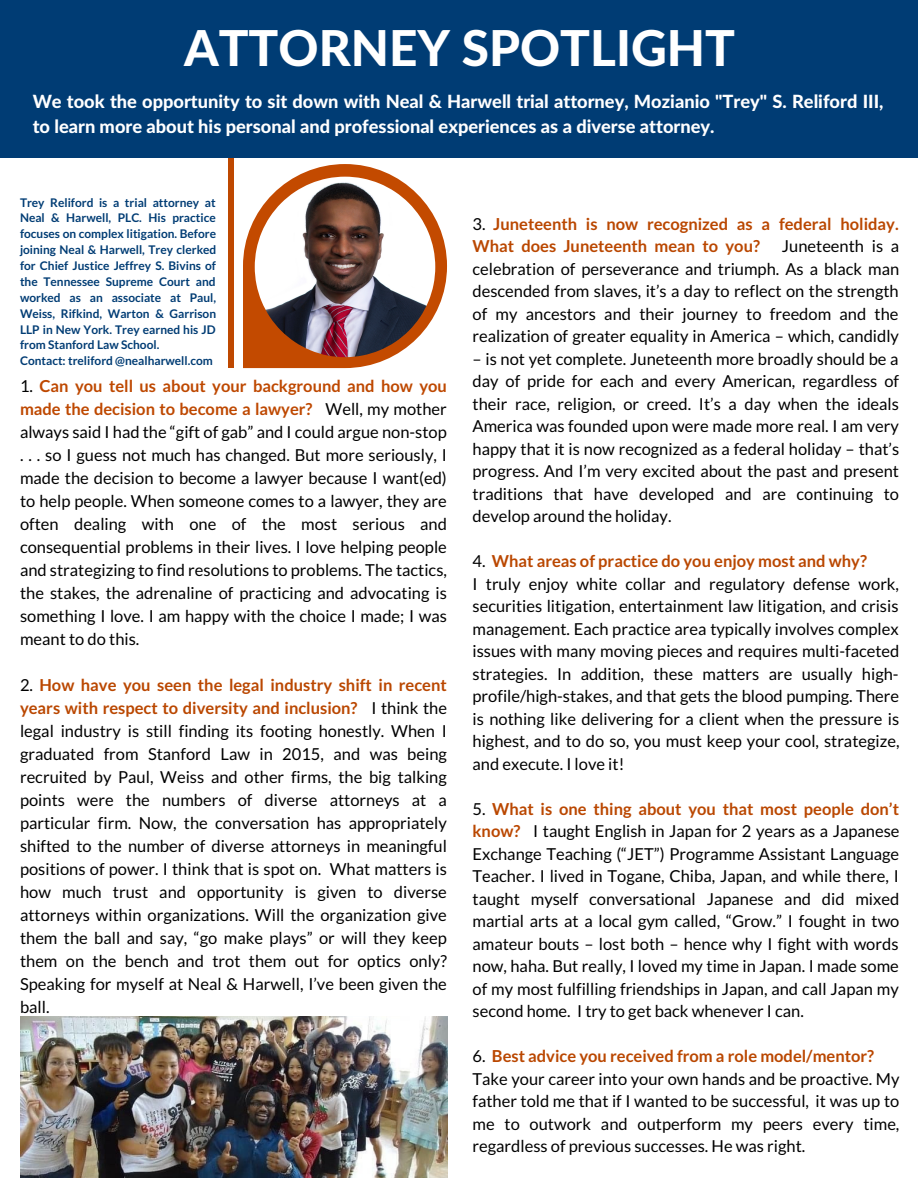
<style>
.page{position:relative;width:918px;height:1188px;background:#fff}
.page>*{position:absolute;margin:0;border:0;box-sizing:border-box;transform-origin:0 0}
.t1{font:800 49.5px "Lato Latin";color:#fff}
.t2{font:800 18.3px/25.2px "Lato Latin";color:#fff}
.t3{font:16.5px/22.5px "Lato";color:#000;text-align:justify}
.t4{font:700 16.5px/22.5px "Lato";color:#ba4700}
.t5{font:700 11.85px/15.9px "Lato";color:#003c74;text-align:justify}
.s1{font-weight:700;color:#be4800}
.s2{font-weight:700;color:#ba4700}
.s3{font-weight:400;color:#000}
</style>
<div class="page">
<div style="left:228px;top:0;width:6px;height:368px;background:#be4800"></div>
<div style="left:0;top:0;width:918px;height:158px;background:#003c74"></div>
<svg style="left:243px;top:164px;width:204px;height:204px"></svg>
<img style="left:255px;top:177px;width:180px;height:180px">
<img style="left:20px;top:1016px;width:428px;height:161px">
<p class="t1" style="left:184px;top:27px;width:553px">ATTORNEY SPOTLIGHT</p>
<p class="t2" style="left:33px;top:90px;width:852px">We took the opportunity to sit down with Neal &amp; Harwell trial attorney, Mozianio "Trey" S. Reliford III, to learn more about his personal and professional experiences as a diverse attorney.</p>
<p class="t5" style="left:20px;top:194px;width:198px">Trey Reliford is a trial attorney at Neal &amp; Harwell, PLC. His practice focuses on complex litigation. Before joining Neal &amp; Harwell, Trey clerked for Chief Justice Jeffrey S. Bivins of the Tennessee Supreme Court and worked as an associate at Paul, Weiss, Rifkind, Warton &amp; Garrison LLP in New York. Trey earned his JD from Stanford Law School.</p>
<p class="t5" style="left:20px;top:353px;width:194px">Contact: treliford @nealharwell.com</p>
<p class="t3" style="left:20px;top:374px;width:429px;line-height:23px">1. <span class="s1">Can you tell us about your background and how you made the decision to become a lawyer?</span> Well, my mother always said I had the “gift of gab” and I could argue non-stop . . . so I guess not much has changed. But more seriously, I made the decision to become a lawyer because I want(ed) to help people. When someone comes to a lawyer, they are often dealing with one of the most serious and consequential problems in their lives. I love helping people and strategizing to find resolutions to problems. The tactics, the stakes, the adrenaline of practicing and advocating is something I love. I am happy with the choice I made; I was meant to do this.</p>
<p class="t3" style="left:20px;top:673px;width:428px;line-height:23px">2. <span class="s2">How have you seen the legal industry shift in recent years with respect to diversity and inclusion?</span> I think the legal industry is still finding its footing honestly. When I graduated from Stanford Law in 2015, and was being recruited by Paul, Weiss and other firms, the big talking points were the numbers of diverse attorneys at a particular firm. Now, the conversation has appropriately shifted to the number of diverse attorneys in meaningful positions of power. I think that is spot on. What matters is how much trust and opportunity is given to diverse attorneys within organizations. Will the organization give them the ball and say, “go make plays” or will they keep them on the bench and trot them out for optics only?<br>Speaking for myself at Neal &amp; Harwell, I’ve been given the ball.</p>
<p class="t4" style="left:473px;top:212px;width:428px"><span class="s3">3.</span> Juneteenth is now recognized as a federal holiday.<br>What does Juneteenth mean to you?</p>
<p class="t3" style="left:473px;top:235px;width:428px;text-indent:309px">Juneteenth is a celebration of perseverance and triumph. As a black man descended from slaves, it’s a day to reflect on the strength of my ancestors and their journey to freedom and the realization of greater equality in America – which, candidly</p>
<p class="t3" style="left:473px;top:347px;width:428px">– is not yet complete. Juneteenth more broadly should be a day of pride for each and every American, regardless of their race, religion, or creed. It’s a day when the ideals America was founded upon were made more real. I am very happy that it is now recognized as a federal holiday – that’s progress. And I’m very excited about the past and present traditions that have developed and are continuing to develop around the holiday.</p>
<p class="t4" style="left:473px;top:550px;width:396px"><span class="s3">4.</span> What areas of practice do you enjoy most and why?</p>
<p class="t3" style="left:473px;top:572px;width:428px">I truly enjoy white collar and regulatory defense work, securities litigation, entertainment law litigation, and crisis management. Each practice area typically involves complex issues with many moving pieces and requires multi-faceted strategies. In addition, these matters are usually high&shy;profile/high-stakes, and that gets the blood pumping. There is nothing like delivering for a client when the pressure is highest, and to do so, you must keep your cool, strategize, and execute. I love it!</p>
<p class="t3" style="left:473px;top:797px;width:428px">5. <span class="s2">What is one thing about you that most people don’t know?</span> I taught English in Japan for 2 years as a Japanese Exchange Teaching (“JET”) Programme Assistant Language Teacher. I lived in Togane, Chiba, Japan, and while there, I taught myself conversational Japanese and did mixed martial arts at a local gym called, “Grow.” I fought in two amateur bouts – lost both – hence why I fight with words now, haha. But really, I loved my time in Japan. I made some of my most fulfilling friendships in Japan, and call Japan my second home. I try to get back whenever I can.</p>
<p class="t4" style="left:473px;top:1045px;width:403px"><span class="s3">6.</span> Best advice you received from a role model/mentor?</p>
<p class="t3" style="left:473px;top:1067px;width:428px">Take your career into your own hands and be proactive. My father told me that if I wanted to be successful, it was up to me to outwork and outperform my peers every time, regardless of previous successes. He was right.</p>
</div>
